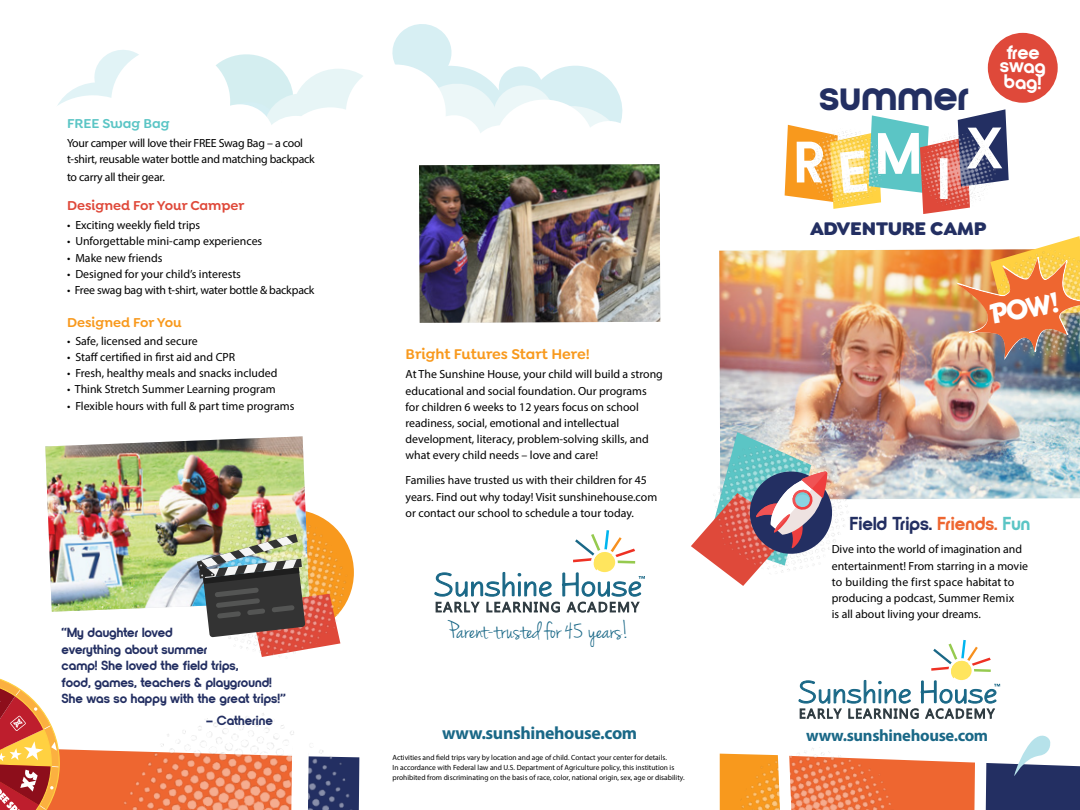
<style>
.page{position:relative;width:1080px;height:810px;background:#fff}
.page>*{position:absolute;margin:0;border:0;box-sizing:border-box;transform-origin:0 0}
.t1{font:700 58.25px "Nordique Pro";color:#fff}
.t2{font:700 43px "Nordique Pro";color:#232f62}
.t3{font:25.75px "Jenna Sue";color:#1a6887}
.t4{font:24.62px "Adventuring";color:#fff}
.t5{font:900 19.5px "Goldplay Alt";letter-spacing:-.02em;color:#232f62}
.t6{font:700 19.5px/13.8px "Nordique Pro";color:#fff;text-align:center}
.t7{font:700 18.75px "Nordique Pro";color:#232f62}
.t8{font:700 17.75px "Myriad Pro";letter-spacing:-.02em;color:#1a6887}
.t9{font:700 16.62px "Myriad Pro";letter-spacing:-.02em;color:#1a6887}
.t10{font:600 15px "Goldplay Alt";letter-spacing:-.005em;color:#f8991d}
.t11{font:600 13.75px "Goldplay Alt";color:#df493a}
.t12{font:600 13.75px "Goldplay Alt";color:#f8991d}
.t13{font:600 13.75px "Goldplay Alt";color:#5bc5c5}
.t14{font:700 13.25px/16.5px "Nordique Pro";color:#232f62}
.t15{font:11.88px/16.2px "Myriad Pro";color:#000}
.t16{font:11.88px/16.2px "Myriad Pro";letter-spacing:-.02em;color:#000}
.t17{font:7.5px/10px "Myriad Pro";color:#000}
.s1{color:#ee6630}
.s2{color:#5bc5c5}
</style>
<div class="page">
<img style="left:719px;top:249px;width:361px;height:250px">
<svg style="left:392px;top:24px;width:226px;height:69px"></svg>
<svg style="left:331px;top:65px;width:199px;height:51px"></svg>
<svg style="left:448px;top:93px;width:175px;height:40px"></svg>
<svg style="left:57px;top:50px;width:274px;height:75px"></svg>
<svg style="left:434px;top:530px;width:211px;height:82px"></svg>
<div style="left:594px;top:553px;width:21px;height:19px;background:#ffe55e;border-radius:50%"></div>
<img style="left:719px;top:414px;width:156px;height:121px">
<div style="left:988px;top:33px;width:70px;height:70px;background:#df493a;border-radius:50%"></div>
<svg style="left:798px;top:640px;width:202px;height:79px"></svg>
<div style="left:951px;top:661px;width:21px;height:19px;background:#ffe55e;border-radius:50%"></div>
<img style="left:419px;top:164px;width:241px;height:159px">
<img style="left:45px;top:436px;width:260px;height:176px">
<img style="left:177px;top:490px;width:177px;height:154px">
<img style="left:197px;top:534px;width:143px;height:123px">
<svg style="left:720px;top:735px;width:360px;height:75px"></svg>
<svg style="left:0;top:678px;width:359px;height:132px"></svg>
<svg style="left:691px;top:432px;width:145px;height:154px"></svg>
<img style="left:956px;top:236px;width:124px;height:123px">
<svg style="left:785px;top:109px;width:224px;height:105px"></svg>
<p class="t13" style="left:67px;top:115px;width:104px">FREE Swag Bag</p>
<p class="t16" style="left:67px;top:135px;width:249px">Your camper will love their FREE Swag Bag – a cool t-shirt, reusable water bottle and matching backpack</p>
<p class="t16" style="left:67px;top:169px;width:99px">to carry all their gear.</p>
<p class="t11" style="left:67px;top:197px;width:179px">Designed For Your Camper</p>
<p class="t15" style="left:67px;top:217px;width:135px">• Exciting weekly field trips</p>
<p class="t15" style="left:67px;top:233px;width:197px">• Unforgettable mini-camp experiences</p>
<p class="t15" style="left:67px;top:249px;width:97px">• Make new friends</p>
<p class="t15" style="left:67px;top:265px;width:175px">• Designed for your child’s interests</p>
<p class="t16" style="left:67px;top:282px;width:249px">• Free swag bag with t-shirt, water bottle &amp; backpack</p>
<p class="t12" style="left:67px;top:314px;width:116px">Designed For You</p>
<p class="t15" style="left:67px;top:333px;width:132px">• Safe, licensed and secure</p>
<p class="t15" style="left:67px;top:349px;width:170px">• Staff certified in first aid and CPR</p>
<p class="t15" style="left:67px;top:365px;width:212px">• Fresh, healthy meals and snacks included</p>
<p class="t15" style="left:67px;top:381px;width:210px">• Think Stretch Summer Learning program</p>
<p class="t15" style="left:67px;top:397px;width:229px">• Flexible hours with full &amp; part time programs</p>
<p class="t14" style="left:62px;top:624px;width:226px">“My daughter loved<br>everything about summer<br>camp! She loved the field trips,<br>food, games, teachers &amp; playground!<br>She was so happy with the great trips!”</p>
<p class="t14" style="left:206px;top:713px;width:68px">– Catherine</p>
<p class="t10" style="left:406px;top:344px;width:186px">Bright Futures Start Here!</p>
<p class="t15" style="left:406px;top:366px;width:259px">At The Sunshine House, your child will build a strong educational and social foundation. Our programs for children 6 weeks to 12 years focus on school readiness, social, emotional and intellectual development, literacy, problem-solving skills, and what every child needs – love and care!</p>
<p class="t15" style="left:406px;top:472px;width:253px">Families have trusted us with their children for 45 years. Find out why today! Visit sunshinehouse.com or contact our school to schedule a tour today.</p>
<h3 class="t3" style="left:448px;top:616px;width:182px">Parent-trusted for 45 years!</h3>
<h3 class="t8" style="left:442px;top:721px;width:197px">www.sunshinehouse.com</h3>
<p class="t17" style="left:392px;top:752px;width:294px">Activities and field trips vary by location and age of child. Contact your center for details.<br>In accordance with Federal law and U.S. Department of Agriculture policy, this institution is prohibited from discriminating on the basis of race, color, national origin, sex, age or disability.</p>
<h3 class="t6" style="left:1000px;top:45px;width:47px;rotate:1deg">free swag</h3>
<h3 class="t6" style="left:1004px;top:75px;width:39px;rotate:1deg">bag!</h3>
<h2 class="t2" style="left:819px;top:70px;width:152px">summer</h2>
<h1 class="t1" style="left:795px;top:128px;width:156px">R MI</h1>
<h1 class="t1" style="left:967px;top:114px;width:37px">X</h1>
<h3 class="t5" style="left:810px;top:215px;width:178px">ADVENTURE CAMP</h3>
<h3 class="t4" style="left:987px;top:298px;width:72px;rotate:-10deg">POW!</h3>
<h3 class="t7" style="left:850px;top:512px;width:182px">Field Trips. <span class="s1">Friends.</span> <span class="s2">Fun</span></h3>
<p class="t15" style="left:832px;top:541px;width:198px">Dive into the world of imagination and entertainment! From starring in a movie to building the first space habitat to producing a podcast, Summer Remix<br>is all about living your dreams.</p>
<h3 class="t9" style="left:806px;top:725px;width:184px">www.sunshinehouse.com</h3>
</div>
